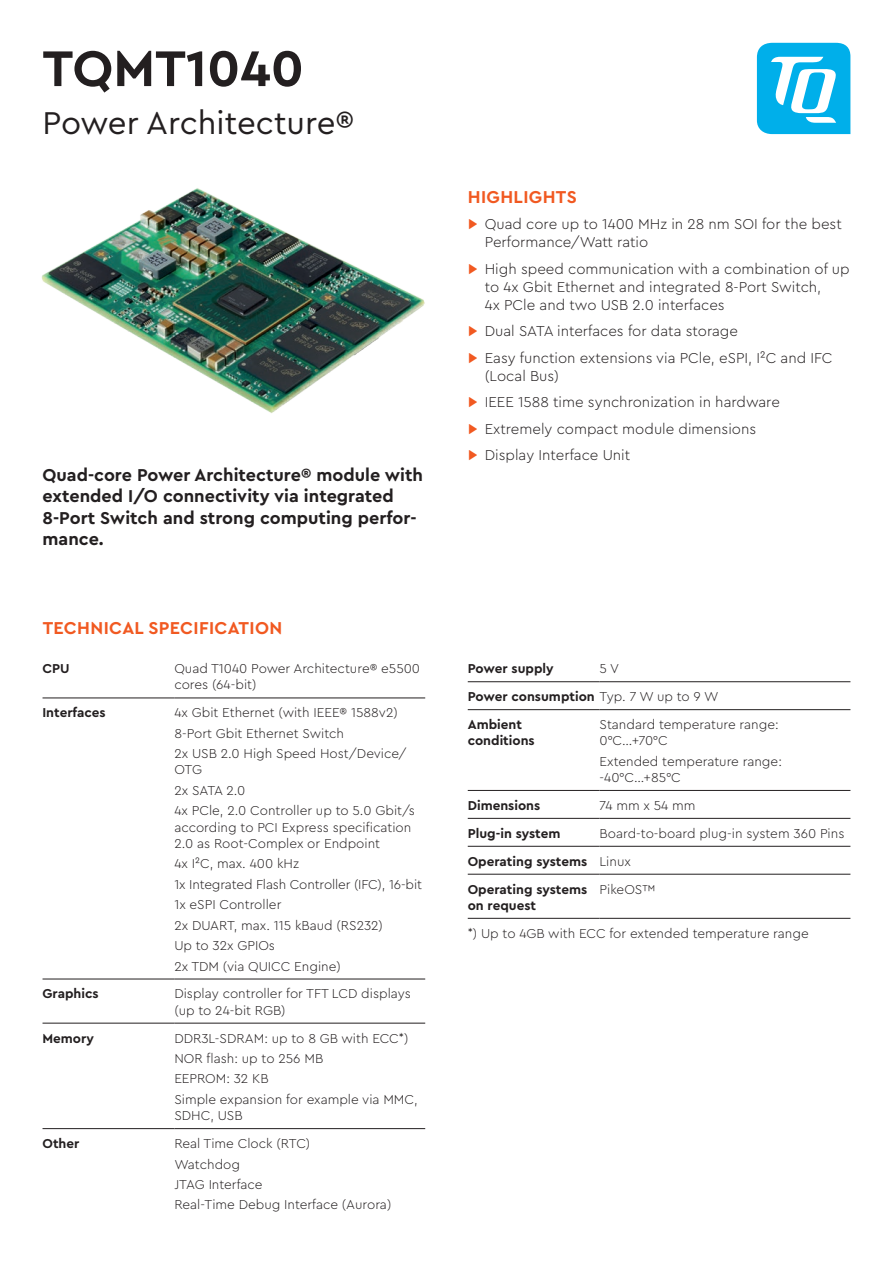
<style>
.page{position:relative;width:893px;height:1263px;background:#fff}
.page>*{position:absolute;margin:0;border:0;box-sizing:border-box;transform-origin:0 0}
.t1{font:700 52.5px "TQPRO";color:#231f20}
.t2{font:33px "TQPRO";color:#231f20}
.t3{font:700 18px/21.6px "TQPRO";color:#231f20}
.t4{font:700 18px "TQPRO";letter-spacing:.02em;color:#f15921}
.t5{font:300 15px/26.5px "TQPRO";color:#231f20}
.t6{font:300 13.5px/20.4px "TQPRO";color:#231f20}
.t7{font:700 13.5px/27.9px "TQPRO";color:#231f20}
.s1{color:#f15921}
.s2{font-weight:300}
.s3{font-weight:700}
</style>
<div class="page">
<hr style="left:43px;top:698px;width:131px;height:1px;background:#231f20">
<hr style="left:174px;top:698px;width:251px;height:1px;background:#231f20">
<hr style="left:43px;top:979px;width:131px;height:1px;background:#231f20">
<hr style="left:174px;top:979px;width:251px;height:1px;background:#231f20">
<hr style="left:43px;top:1023px;width:131px;height:1px;background:#231f20">
<hr style="left:174px;top:1023px;width:251px;height:1px;background:#231f20">
<hr style="left:43px;top:1128px;width:131px;height:1px;background:#231f20">
<hr style="left:174px;top:1128px;width:251px;height:1px;background:#231f20">
<hr style="left:468px;top:681px;width:132px;height:1px;background:#231f20">
<hr style="left:600px;top:681px;width:250px;height:1px;background:#231f20">
<hr style="left:468px;top:709px;width:132px;height:1px;background:#231f20">
<hr style="left:600px;top:709px;width:250px;height:1px;background:#231f20">
<hr style="left:468px;top:790px;width:132px;height:1px;background:#231f20">
<hr style="left:600px;top:790px;width:250px;height:1px;background:#231f20">
<hr style="left:468px;top:818px;width:132px;height:1px;background:#231f20">
<hr style="left:600px;top:818px;width:250px;height:1px;background:#231f20">
<hr style="left:468px;top:846px;width:132px;height:1px;background:#231f20">
<hr style="left:600px;top:846px;width:250px;height:1px;background:#231f20">
<hr style="left:468px;top:874px;width:132px;height:1px;background:#231f20">
<hr style="left:600px;top:874px;width:250px;height:1px;background:#231f20">
<hr style="left:468px;top:918px;width:132px;height:1px;background:#231f20">
<hr style="left:600px;top:918px;width:250px;height:1px;background:#231f20">
<img style="left:41px;top:188px;width:384px;height:225px">
<svg style="left:757px;top:43px;width:93px;height:91px"></svg>
<h1 class="t1" style="left:43px;top:34px;width:263px">TQMT1040</h1>
<h2 class="t2" style="left:43px;top:101px;width:313px">Power Architecture®</h2>
<h3 class="t3" style="left:43px;top:463px;width:382px">Quad-core Power Architecture® module with extended I/O connectivity via integrated 8-Port Switch and strong computing perfor&shy;mance.</h3>
<h3 class="t4" style="left:43px;top:616px;width:241px">TECHNICAL SPECIFICATION</h3>
<p class="t7" style="left:43px;top:654px;width:29px">CPU</p>
<p class="t6" style="left:174px;top:660px;width:247px;line-height:16.2px">Quad T1040 Power Architecture® e5500 cores (64-bit)</p>
<p class="t7" style="left:43px;top:698px;width:65px">Interfaces</p>
<p class="t6" style="left:174px;top:702px;width:234px">4x Gbit Ethernet (with IEEE® 1588v2)<br>8-Port Gbit Ethernet Switch<br>2x USB 2.0 High Speed Host/Device/</p>
<p class="t6" style="left:174px;top:759px;width:242px">OTG<br>2x SATA 2.0<br>4x PCle, 2.0 Controller up to 5.0 Gbit/s</p>
<p class="t6" style="left:174px;top:818px;width:239px;line-height:16.2px">according to PCI Express specification<br>2.0 as Root-Complex or Endpoint</p>
<p class="t6" style="left:174px;top:853px;width:249px">4x I²C, max. 400 kHz<br>1x Integrated Flash Controller (IFC), 16-bit<br>1x eSPI Controller<br>2x DUART, max. 115 kBaud (RS232)<br>Up to 32x GPIOs<br>2x TDM (via QUICC Engine)</p>
<p class="t7" style="left:43px;top:979px;width:58px">Graphics</p>
<p class="t6" style="left:174px;top:985px;width:238px;line-height:16.2px">Display controller for TFT LCD displays (up to 24-bit RGB)</p>
<p class="t7" style="left:43px;top:1023px;width:53px">Memory</p>
<p class="t6" style="left:174px;top:1027px;width:245px">DDR3L-SDRAM: up to 8 GB with ECC*)<br>NOR flash: up to 256 MB<br>EEPROM: 32 KB<br>Simple expansion for example via MMC,</p>
<p class="t6" style="left:174px;top:1105px;width:70px">SDHC, USB</p>
<p class="t7" style="left:43px;top:1129px;width:38px">Other</p>
<p class="t6" style="left:174px;top:1133px;width:218px">Real Time Clock (RTC)<br>Watchdog<br>JTAG Interface<br>Real-Time Debug Interface (Aurora)</p>
<h3 class="t4" style="left:468px;top:185px;width:110px">HIGHLIGHTS</h3>
<p class="t5" style="left:485px;top:215px;width:359px;line-height:18px;text-indent:-17px"><span class="s1">▶</span> Quad core up to 1400 MHz in 28 nm SOI for the best<br>Performance/Watt ratio</p>
<p class="t5" style="left:485px;top:259px;width:366px;line-height:18px;text-indent:-17px"><span class="s1">▶</span> High speed communication with a combination of up to 4x Gbit Ethernet and integrated 8-Port Switch,<br>4x PCle and two USB 2.0 interfaces</p>
<p class="t5" style="left:468px;top:317px;width:366px"><span class="s1">▶</span> Dual SATA interfaces for data storage<br><span class="s1">▶</span> Easy function extensions via PCle, eSPI, I²C and IFC</p>
<p class="t5" style="left:468px;top:362px;width:314px;text-indent:17px">(Local Bus)<br><span class="s1">▶</span> IEEE 1588 time synchronization in hardware <span class="s1">▶</span> Extremely compact module dimensions<br><span class="s1">▶</span> Display Interface Unit</p>
<p class="t7" style="left:468px;top:654px;width:87px">Power supply</p>
<p class="t7" style="left:468px;top:654px;width:252px;text-indent:132px"><span class="s2">5 V<br></span>Power consumption <span class="s2">Typ. 7 W up to 9 W<br></span>Ambient</p>
<p class="t7" style="left:468px;top:726px;width:69px">conditions</p>
<p class="t6" style="left:600px;top:716px;width:181px;line-height:16.2px">Standard temperature range:<br>0°C…+70°C</p>
<p class="t6" style="left:600px;top:752px;width:184px;line-height:16.2px">Extended temperature range: -40°C…+85°C</p>
<p class="t7" style="left:468px;top:791px;width:74px">Dimensions</p>
<p class="t6" style="left:600px;top:794px;width:98px">74 mm x 54 mm</p>
<p class="t7" style="left:468px;top:819px;width:94px">Plug-in system</p>
<p class="t6" style="left:468px;top:819px;width:378px;line-height:27.9px;text-indent:132px">Board-to-board plug-in system 360 Pins<br><span class="s3">Operating systems</span> Linux<br><span class="s3">Operating systems</span></p>
<p class="t7" style="left:468px;top:891px;width:70px">on request</p>
<p class="t6" style="left:600px;top:878px;width:57px">PikeOS™</p>
<p class="t6" style="left:468px;top:922px;width:343px">*) Up to 4GB with ECC for extended temperature range</p>
</div>
